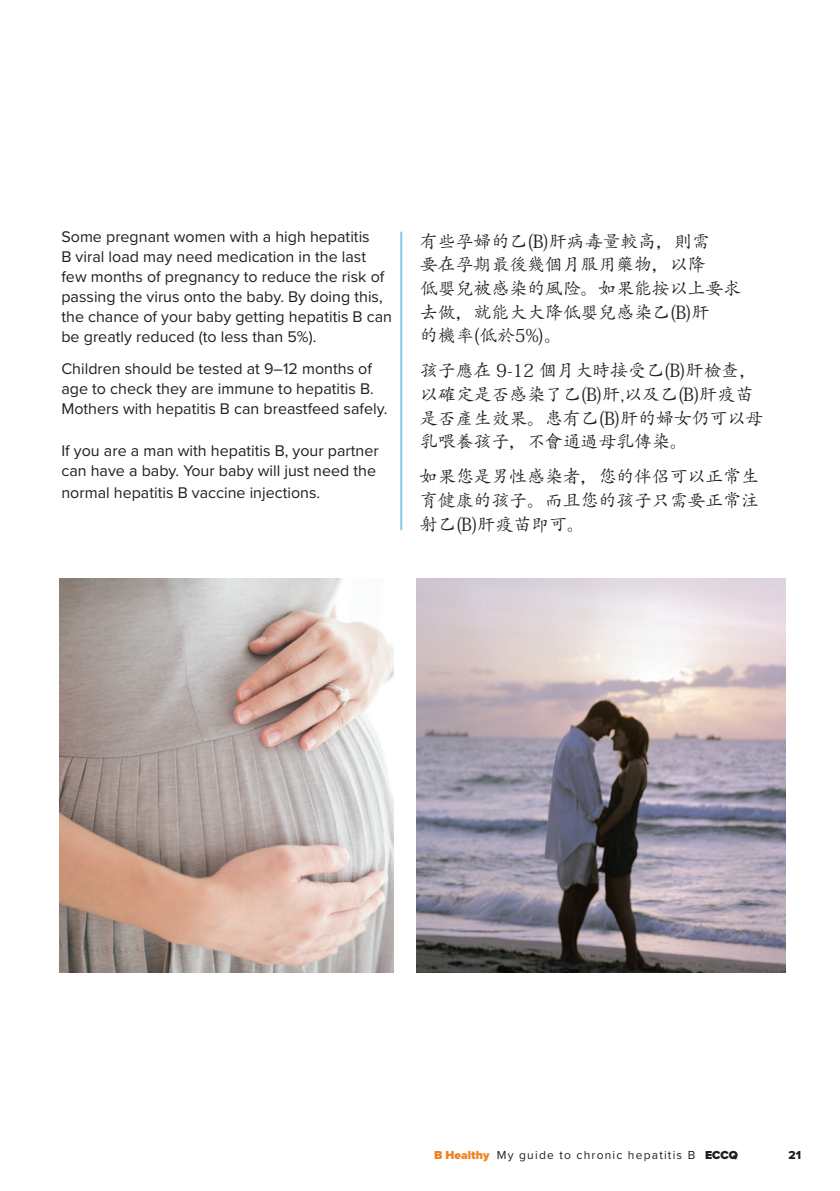
<style>
.page{position:relative;width:840px;height:1191px;background:#fff}
.page>*{position:absolute;margin:0;border:0;box-sizing:border-box;transform-origin:0 0}
.t1{font:18px "Adobe Kaiti Std";letter-spacing:-.01em;color:#231f20}
.t2{font:16px/20px "Proxima Nova";color:#231f20}
.t3{font:12px "Proxima Nova";letter-spacing:.1em;color:#231f20}
.t4{font:12px "Proxima Nova Extrabld";color:#231f20}
.s1{font-weight:900;color:#ef8322}
.s2{font-weight:900}
</style>
<div class="page">
<img style="left:59px;top:578px;width:334px;height:394px">
<img style="left:416px;top:578px;width:369px;height:394px">
<hr style="left:400px;top:232px;width:2px;height:298px;background:#85cceb">
<p class="t2" style="left:61px;top:226px;width:332px">Some pregnant women with a high hepatitis<br>B viral load may need medication in the last few months of pregnancy to reduce the risk of passing the virus onto the baby. By doing this, the chance of your baby getting hepatitis B can be greatly reduced (to less than 5%).</p>
<p class="t2" style="left:61px;top:358px;width:327px">Children should be tested at 9–12 months of age to check they are immune to hepatitis B.<br>Mothers with hepatitis B can breastfeed safely.</p>
<p class="t2" style="left:61px;top:440px;width:318px;line-height:20.6px">If you are a man with hepatitis B, your partner can have a baby. Your baby will just need the normal hepatitis B vaccine injections.</p>
<p class="t1" style="left:420px;top:230px;width:291px">有些孕婦的乙(B)肝病毒量較高，則需</p>
<p class="t1" style="left:420px;top:253px;width:287px">要在孕期最後幾個月服用藥物，以降</p>
<p class="t1" style="left:420px;top:277px;width:322px">低嬰兒被感染的風险。如果能按以上要求</p>
<p class="t1" style="left:420px;top:301px;width:291px">去做，就能大大降低嬰兒感染乙(B)肝</p>
<p class="t1" style="left:420px;top:324px;width:144px">的機率(低於5%)。</p>
<p class="t1" style="left:420px;top:359px;width:339px">孩子應在 9-12 個月大時接受乙(B)肝檢查，</p>
<p class="t1" style="left:420px;top:383px;width:334px">以確定是否感染了乙(B)肝,以及乙(B)肝疫苗</p>
<p class="t1" style="left:420px;top:407px;width:344px">是否產生效果。患有乙(B)肝的婦女仍可以母</p>
<p class="t1" style="left:420px;top:430px;width:269px">乳喂養孩子，不會通過母乳傳染。</p>
<p class="t1" style="left:420px;top:465px;width:340px">如果您是男性感染者，您的伴侶可以正常生</p>
<p class="t1" style="left:420px;top:489px;width:340px">育健康的孩子。而且您的孩子只需要正常注</p>
<p class="t1" style="left:420px;top:513px;width:166px">射乙(B)肝疫苗即可。</p>
<p class="t3" style="left:434px;top:1146px;width:305px"><span class="s1">B Healthy</span> My guide to chronic hepatitis B <span class="s2">ECCQ</span></p>
<p class="t4" style="left:788px;top:1146px;width:14px">21</p>
</div>
